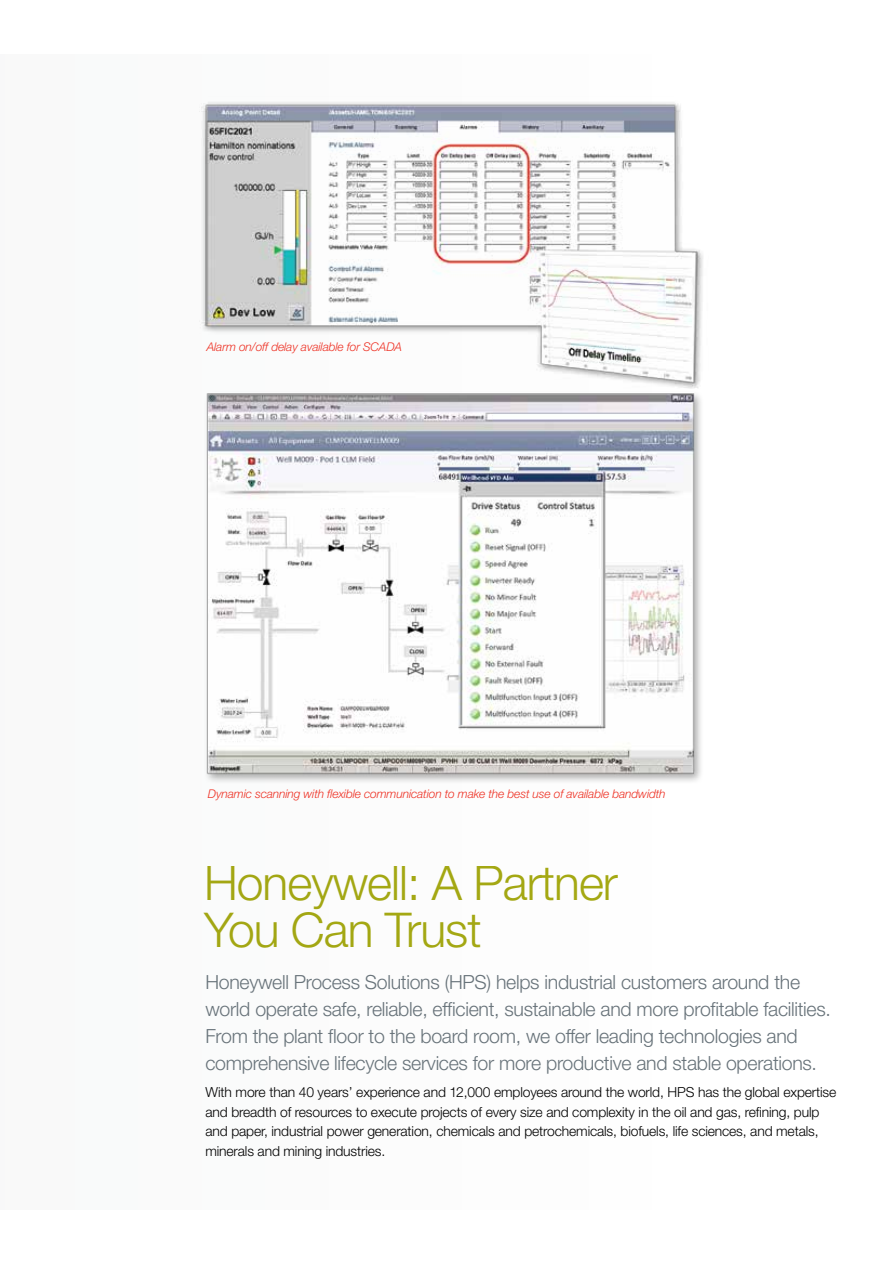
<style>
.page{position:relative;width:893px;height:1263px;background:#fff}
.page>*{position:absolute;margin:0;border:0;box-sizing:border-box;transform-origin:0 0}
.t1{font:300 48px/46.5px "Helvetica Neue";letter-spacing:-.02em;color:#a6aa14}
.t2{font:300 19.5px/27px "Helvetica Neue";letter-spacing:-.015em;color:#68737a}
.t3{font:300 13.8px/19.5px "Helvetica Neue";letter-spacing:-.01em;color:#000}
.t4{font:italic 300 12px "Helvetica Neue";letter-spacing:-.01em;color:#ee3124}
</style>
<div class="page">
<div style="left:0;top:54px;width:708px;height:1155px;background:#fafbfb"></div>
<img style="left:201px;top:102px;width:502px;height:277px">
<img style="left:206px;top:379px;width:494px;height:403px">
<p class="t4" style="left:207px;top:340px;width:197px">Alarm on/off delay available for SCADA</p>
<p class="t4" style="left:208px;top:787px;width:459px">Dynamic scanning with flexible communication to make the best use of available bandwidth</p>
<h1 class="t1" style="left:204px;top:859px;width:415px">Honeywell: A Partner<br>You Can Trust</h1>
<p class="t2" style="left:205px;top:968px;width:627px">Honeywell Process Solutions (HPS) helps industrial customers around the world operate safe, reliable, efficient, sustainable and more profitable facilities.<br>From the plant floor to the board room, we offer leading technologies and comprehensive lifecycle services for more productive and stable operations.</p>
<p class="t3" style="left:205px;top:1082px;width:632px">With more than 40 years’ experience and 12,000 employees around the world, HPS has the global expertise and breadth of resources to execute projects of every size and complexity in the oil and gas, refining, pulp and paper, industrial power generation, chemicals and petrochemicals, biofuels, life sciences, and metals, minerals and mining industries.</p>
</div>
